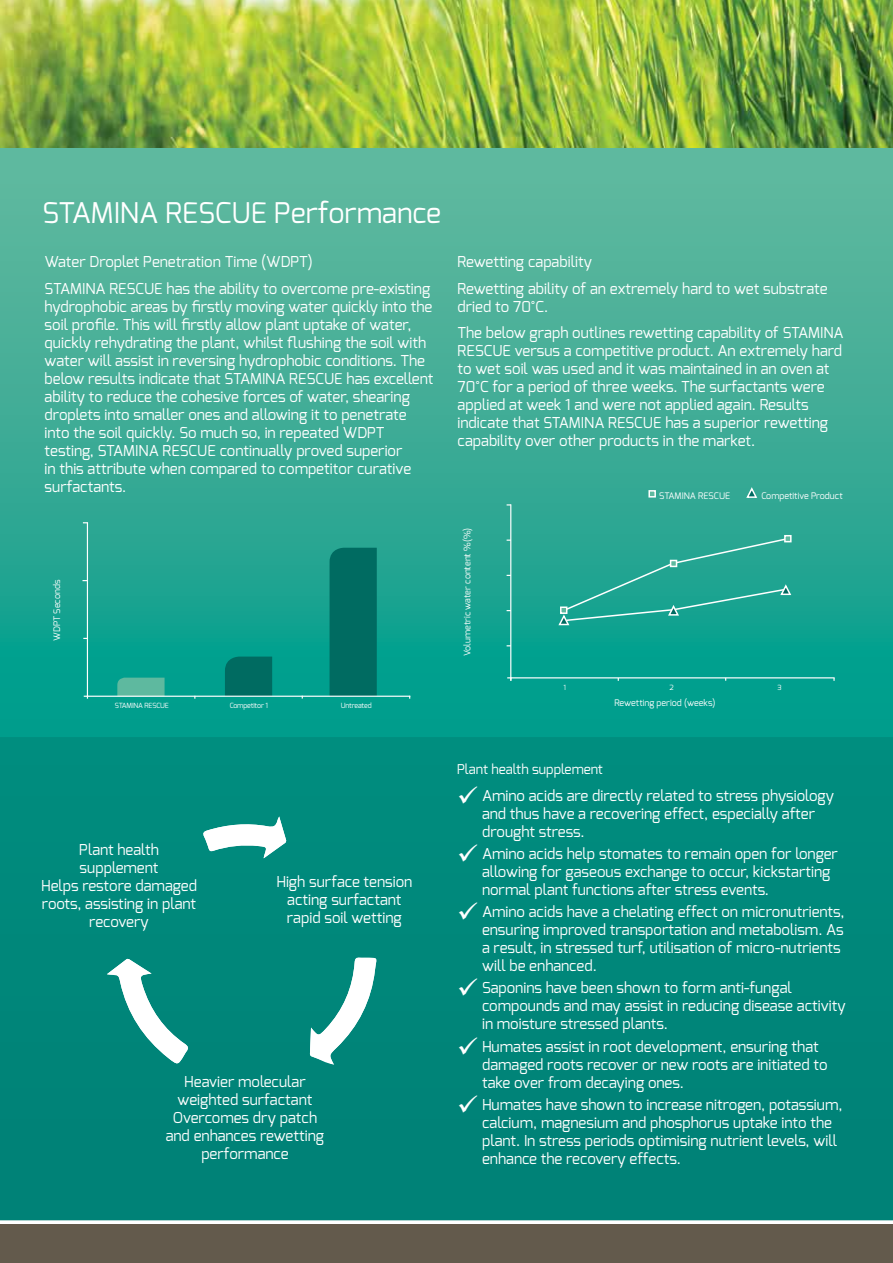
<style>
.page{position:relative;width:893px;height:1263px;background:#fff}
.page>*{position:absolute;margin:0;border:0;box-sizing:border-box;transform-origin:0 0}
.t1{font:28.5px "Exo";color:#fff}
.t2{font:15px/18px "Exo";color:#fff}
.t3{font:13.5px "Exo";color:#fff}
.t4{font:9px "Exo";color:#fff}
.t5{font:7.05px "Exo";letter-spacing:-.02em;color:#fff}
</style>
<div class="page">
<svg style="left:0;top:147px;width:893px;height:590px;background:#37ab95"></svg>
<div style="left:0;top:1225px;width:893px;height:38px;background:#635a4c"></div>
<img style="left:0;top:0;width:893px;height:147px">
<svg style="left:117px;top:678px;width:48px;height:18px"></svg>
<div style="left:225px;top:657px;width:47px;height:39px;background:#006b61"></div>
<div style="left:330px;top:548px;width:47px;height:148px;background:#006b61"></div>
<hr style="left:87px;top:522px;width:1px;height:175px;background:#fff">
<hr style="left:87px;top:696px;width:323px;height:1px;background:#fff">
<div style="left:0;top:737px;width:893px;height:483px;background:#00877a"></div>
<hr style="left:510px;top:504px;width:1px;height:177px;background:#fff">
<svg style="left:507px;top:677px;width:5px;height:4px"></svg>
<hr style="left:510px;top:677px;width:325px;height:1px;background:#fff">
<svg style="left:648px;top:489px;width:9px;height:9px"></svg>
<svg style="left:557px;top:534px;width:235px;height:92px;background:#28a795"></svg>
<svg style="left:745px;top:487px;width:13px;height:12px"></svg>
<div style="left:107px;top:816px;width:273px;height:249px;background:#00897b"></div>
<svg style="left:107px;top:958px;width:82px;height:107px"></svg>
<svg style="left:202px;top:816px;width:84px;height:42px"></svg>
<svg style="left:310px;top:956px;width:70px;height:109px"></svg>
<h1 class="t1" style="left:43px;top:194px;width:400px">STAMINA RESCUE Performance</h1>
<p class="t2" style="left:45px;top:249px;width:387px;line-height:26.5px">Water Droplet Penetration Time (WDPT)<br>STAMINA RESCUE has the ability to overcome pre-existing</p>
<p class="t2" style="left:45px;top:297px;width:390px">hydrophobic areas by firstly moving water quickly into the soil profile. This will firstly allow plant uptake of water, quickly rehydrating the plant, whilst flushing the soil with water will assist in reversing hydrophobic conditions. The below results indicate that STAMINA RESCUE has excellent ability to reduce the cohesive forces of water, shearing droplets into smaller ones and allowing it to penetrate into the soil quickly. So much so, in repeated WDPT testing, STAMINA RESCUE continually proved superior<br>in this attribute when compared to competitor curative surfactants.</p>
<p class="t4" style="left:51px;top:641px;width:62px;rotate:-90deg">WDPT Seconds</p>
<p class="t5" style="left:115px;top:701px;width:56px">STAMINA RESCUE</p>
<p class="t5" style="left:230px;top:701px;width:40px">Competitor 1</p>
<p class="t5" style="left:341px;top:701px;width:32px">Untreated</p>
<p class="t2" style="left:458px;top:249px;width:372px;line-height:26.5px">Rewetting capability<br>Rewetting ability of an extremely hard to wet substrate</p>
<p class="t2" style="left:458px;top:293px;width:388px;line-height:26.5px">dried to 70°C.<br>The below graph outlines rewetting capability of STAMINA</p>
<p class="t2" style="left:458px;top:342px;width:386px">RESCUE versus a competitive product. An extremely hard to wet soil was used and it was maintained in an oven at 70°C for a period of three weeks. The surfactants were applied at week 1 and were not applied again. Results indicate that STAMINA RESCUE has a superior rewetting capability over other products in the market.</p>
<p class="t4" style="left:461px;top:656px;width:130px;rotate:-90deg">Volumetric water content %(%)</p>
<p class="t4" style="left:659px;top:490px;width:72px">STAMINA RESCUE</p>
<p class="t4" style="left:761px;top:490px;width:83px">Competitive Product</p>
<p class="t5" style="left:563px;top:683px;width:4px">1</p>
<p class="t5" style="left:669px;top:683px;width:6px">2</p>
<p class="t4" style="left:614px;top:697px;width:103px">Rewetting period (weeks)</p>
<p class="t5" style="left:777px;top:683px;width:6px">3</p>
<p class="t2" style="left:41px;top:840px;width:157px;text-align:center">Plant health supplement<br>Helps restore damaged roots, assisting in plant recovery</p>
<p class="t2" style="left:276px;top:872px;width:137px;text-align:center">High surface tension acting surfactant rapid soil wetting</p>
<p class="t2" style="left:166px;top:1072px;width:160px;text-align:center">Heavier molecular weighted surfactant<br>Overcomes dry patch and enhances rewetting performance</p>
<p class="t3" style="left:457px;top:760px;width:147px">Plant health supplement</p>
<p class="t2" style="left:482px;top:786px;width:354px;text-indent:-25px">✓ Amino acids are directly related to stress physiology and thus have a recovering effect, especially after drought stress.</p>
<p class="t2" style="left:482px;top:844px;width:357px;text-indent:-25px">✓ Amino acids help stomates to remain open for longer allowing for gaseous exchange to occur, kickstarting normal plant functions after stress events.</p>
<p class="t2" style="left:482px;top:903px;width:364px;text-indent:-25px">✓ Amino acids have a chelating effect on micronutrients, ensuring improved transportation and metabolism. As a result, in stressed turf, utilisation of micro-nutrients will be enhanced.</p>
<p class="t2" style="left:482px;top:979px;width:365px;text-indent:-25px">✓ Saponins have been shown to form anti-fungal compounds and may assist in reducing disease activity in moisture stressed plants.</p>
<p class="t2" style="left:482px;top:1037px;width:347px;text-indent:-25px">✓ Humates assist in root development, ensuring that damaged roots recover or new roots are initiated to take over from decaying ones.</p>
<p class="t2" style="left:482px;top:1095px;width:362px;text-indent:-25px">✓ Humates have shown to increase nitrogen, potassium, calcium, magnesium and phosphorus uptake into the plant. In stress periods optimising nutrient levels, will enhance the recovery effects.</p>
</div>
